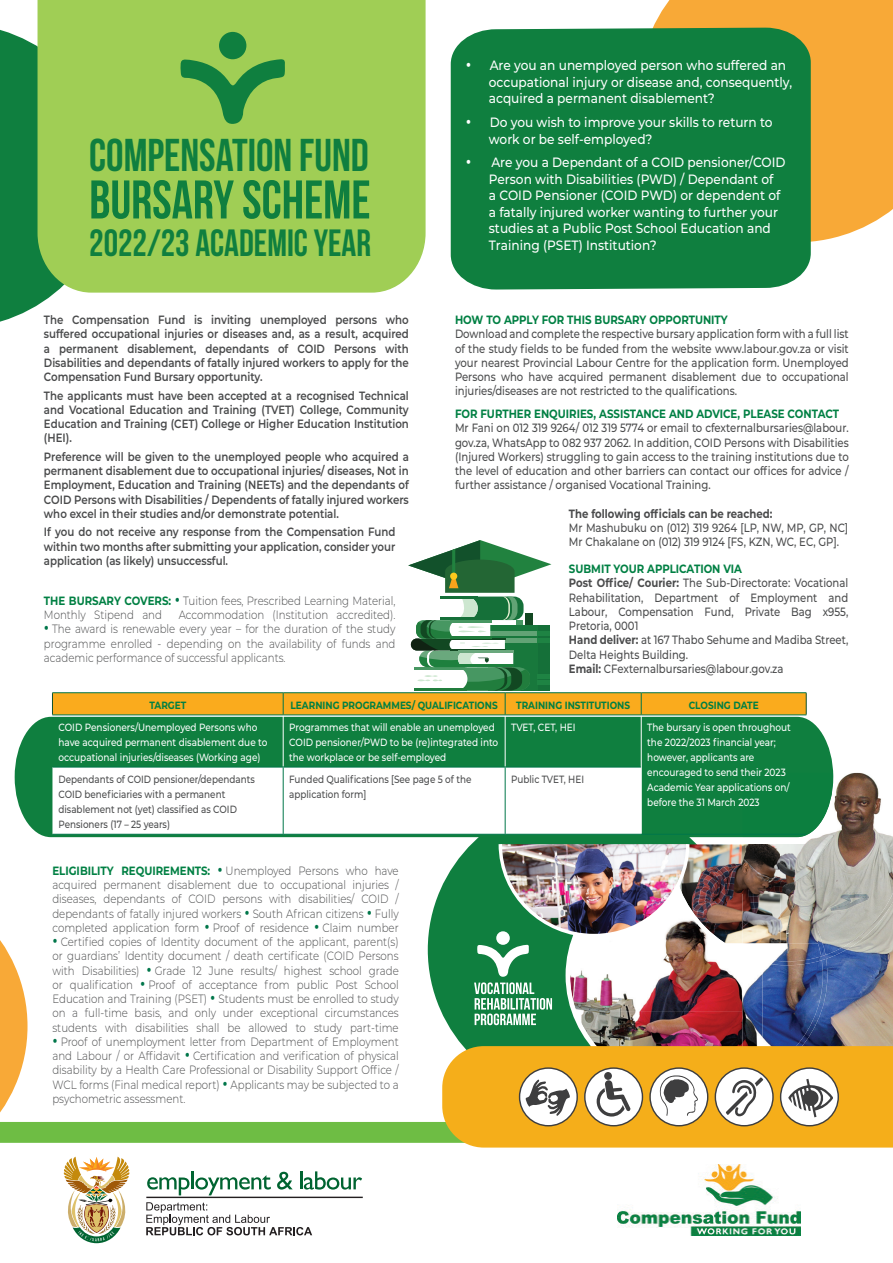
<style>
.page{position:relative;width:893px;height:1263px;background:#fff}
.page>*{position:absolute;margin:0;border:0;box-sizing:border-box;transform-origin:0 0}
.t1{font:54.3px "Bebas Neue";color:#0f7f3f;scale:.96 1}
.t2{font:45.9px "Bebas Neue";color:#0f7f3f;scale:.96 1}
.t3{font:37.95px "Bebas Neue";color:#0f7f3f;scale:.96 1}
.t4{font:500 13.5px/16.5px "Montserrat";color:#fff;scale:.9 1}
.t5{font:300 12px/14.2px "Montserrat";color:#494a4b;text-align:justify;scale:.85 1}
.t6{font:500 12px/14.2px "Montserrat";color:#4b4c4d;text-align:justify;scale:.84 1}
.t7{font:600 12px/14.2px "Montserrat";color:#494a4b;text-align:justify;scale:.85 1}
.t8{font:700 12px "Montserrat";color:#008043;scale:.85 1}
.t9{font:700 12px "Montserrat";color:#4b4c4d;scale:.84 1}
.t10{font:500 10.5px/15px "Montserrat";color:#fff;scale:.85 1}
.t11{font:500 10.5px/15px "Montserrat";color:#4b4c4d;scale:.84 1}
.t12{font:700 10.5px "Montserrat";color:#008043;scale:.85 1}
.s1{font-weight:700;color:#008043}
.s2{color:#00764a}
.s3{font-weight:700}
</style>
<div class="page">
<svg style="left:0;top:23px;width:55px;height:299px;background:#278c52"></svg>
<div style="left:653px;top:0;width:240px;height:242px;background:#f8a937"></div>
<div style="left:15px;top:717px;width:818px;height:120px;background:#0f7f3f"></div>
<img style="left:743px;top:773px;width:150px;height:68px">
<img style="left:743px;top:773px;width:90px;height:64px">
<div style="left:38px;top:0;width:388px;height:293px;background:#a0ce55"></div>
<svg style="left:180px;top:58px;width:105px;height:66px;background:#68b04c"></svg>
<div style="left:219px;top:32px;width:27px;height:27px;background:#0f7f3f;border-radius:50%"></div>
<div style="left:451px;top:28px;width:360px;height:262px;background:#0f7f3f"></div>
<svg style="left:52px;top:768px;width:589px;height:66px"></svg>
<hr style="left:283px;top:715px;width:1px;height:52px;background:#fff">
<hr style="left:505px;top:715px;width:1px;height:52px;background:#fff">
<hr style="left:641px;top:715px;width:1px;height:52px;background:#fff">
<hr style="left:641px;top:767px;width:1px;height:67px;background:#fff">
<hr style="left:52px;top:767px;width:231px;height:1px;background:#00764a">
<hr style="left:283px;top:767px;width:222px;height:1px;background:#00764a">
<hr style="left:283px;top:767px;width:1px;height:67px;background:#00764a">
<hr style="left:505px;top:767px;width:136px;height:1px;background:#00764a">
<hr style="left:505px;top:767px;width:1px;height:67px;background:#00764a">
<hr style="left:52px;top:834px;width:231px;height:1px;background:#00764a">
<hr style="left:641px;top:834px;width:165px;height:1px;background:#00764a">
<hr style="left:283px;top:834px;width:222px;height:1px;background:#00764a">
<hr style="left:505px;top:834px;width:136px;height:1px;background:#00764a">
<svg style="left:52px;top:540px;width:755px;height:175px"></svg>
<div style="left:450px;top:573px;width:7px;height:7px;background:#fcca1d;border-radius:50%"></div>
<img style="left:0;top:841px;width:893px;height:402px">
<img style="left:617px;top:1164px;width:183px;height:72px">
<h2 class="t2" style="left:89px;top:129px;width:293px">COMPENSATION FUND</h2>
<h1 class="t1" style="left:89px;top:170px;width:295px">BURSARY SCHEME</h1>
<h3 class="t3" style="left:89px;top:222px;width:295px">2022/23 ACADEMIC YEAR</h3>
<p class="t4" style="left:489px;top:57px;width:338px;text-indent:-23px">• Are you an unemployed person who suffered an occupational injury or disease and, consequently, acquired a permanent disablement?</p>
<p class="t4" style="left:489px;top:113px;width:317px;text-indent:-23px">• Do you wish to improve your skills to return to work or be self-employed?</p>
<p class="t4" style="left:489px;top:154px;width:331px;text-indent:-23px">• Are you a Dependant of a COID pensioner/COID Person with Disabilities (PWD) / Dependant of<br>a COID Pensioner (COID PWD) or dependent of a fatally injured worker wanting to further your studies at a Public Post School Education and Training (PSET) Institution?</p>
<p class="t7" style="left:44px;top:312px;width:431px">The Compensation Fund is inviting unemployed persons who suffered occupational injuries or diseases and, as a result, acquired a permanent disablement, dependants of COID Persons with Disabilities and dependants of fatally injured workers to apply for the Compensation Fund Bursary opportunity.</p>
<p class="t7" style="left:44px;top:388px;width:431px">The applicants must have been accepted at a recognised Technical and Vocational Education and Training (TVET) College, Community Education and Training (CET) College or Higher Education Institution (HEI).</p>
<p class="t7" style="left:44px;top:449px;width:431px">Preference will be given to the unemployed people who acquired a permanent disablement due to occupational injuries/ diseases, Not in Employment, Education and Training (NEETs) and the dependants of COID Persons with Disabilities / Dependents of fatally injured workers who excel in their studies and/or demonstrate potential.</p>
<p class="t7" style="left:44px;top:524px;width:415px">If you do not receive any response from the Compensation Fund within two months after submitting your application, consider your application (as likely) unsuccessful.</p>
<p class="t5" style="left:44px;top:593px;width:415px"><span class="s1">THE BURSARY COVERS:</span> <span class="s2">•</span> Tuition fees, Prescribed Learning Material,<br>Monthly Stipend and</p>
<p class="t8" style="left:455px;top:311px;width:322px">HOW TO APPLY FOR THIS BURSARY OPPORTUNITY</p>
<p class="t6" style="left:455px;top:327px;width:470px">Download and complete the respective bursary application form with a full list of the study fields to be funded from the website www.labour.gov.za or visit your nearest Provincial Labour Centre for the application form. Unemployed Persons who have acquired permanent disablement due to occupational injuries/diseases are not restricted to the qualifications.</p>
<p class="t8" style="left:455px;top:405px;width:453px">FOR FURTHER ENQUIRIES, ASSISTANCE AND ADVICE, PLEASE CONTACT</p>
<p class="t6" style="left:455px;top:421px;width:470px">Mr Fani on 012 319 9264/ 012 319 5774 or email to cfexternalbursaries@labour. gov.za, WhatsApp to 082 937 2062. In addition, COID Persons with Disabilities (Injured Workers) struggling to gain access to the training institutions due to the level of education and other barriers can contact our offices for advice / further assistance / organised Vocational Training.</p>
<p class="t9" style="left:569px;top:505px;width:244px">The following officials can be reached:</p>
<p class="t6" style="left:569px;top:520px;width:334px">Mr Mashubuku on (012) 319 9264 [LP, NW, MP, GP, NC]<br>Mr Chakalane on (012) 319 9124 [FS, KZN, WC, EC, GP].</p>
<p class="t6" style="left:569px;top:561px;width:334px;text-align:left"><span class="s1">SUBMIT YOUR APPLICATION VIA<br></span><span class="s3">Post Office/ Courier:</span> The Sub-Directorate: Vocational Rehabilitation, Department of Employment and Labour, Compensation Fund, Private Bag x955, Pretoria, 0001<br><span class="s3">Hand deliver:</span> at 167 Thabo Sehume and Madiba Street, Delta Heights Building.<br><span class="s3">Email:</span> CFexternalbursaries@labour.gov.za</p>
<p class="t5" style="left:179px;top:607px;width:256px">Accommodation (Institution accredited).</p>
<p class="t5" style="left:44px;top:622px;width:415px"><span class="s2">•</span> The award is renewable every year – for the duration of the study programme enrolled - depending on the availability of funds and academic performance of successful applicants.</p>
<p class="t12" style="left:149px;top:698px;width:45px">TARGET</p>
<p class="t12" style="left:291px;top:698px;width:245px">LEARNING PROGRAMMES/ QUALIFICATIONS</p>
<p class="t12" style="left:516px;top:698px;width:136px">TRAINING INSTITUTIONS</p>
<p class="t12" style="left:689px;top:698px;width:84px">CLOSING DATE</p>
<p class="t10" style="left:58px;top:719px;width:247px">COID Pensioners/Unemployed Persons who have acquired permanent disablement due to occupational injuries/diseases (Working age)</p>
<p class="t10" style="left:289px;top:719px;width:247px">Programmes that will enable an unemployed<br>COID pensioner/PWD to be (re)integrated into the workplace or be self-employed</p>
<p class="t10" style="left:511px;top:719px;width:77px">TVET, CET, HEI</p>
<p class="t10" style="left:647px;top:719px;width:171px">The bursary is open throughout the 2022/2023 financial year; however, applicants are encouraged to send their 2023<br>Academic Year applications on/ before the 31 March 2023</p>
<p class="t11" style="left:58px;top:771px;width:235px">Dependants of COID pensioner/dependants COID beneficiaries with a permanent disablement not (yet) classified as COID Pensioners (17 – 25 years)</p>
<p class="t11" style="left:289px;top:772px;width:218px">Funded Qualifications [See page 5 of the application form]</p>
<p class="t11" style="left:511px;top:772px;width:88px">Public TVET, HEI</p>
<p class="t5" style="left:52px;top:863px;width:409px"><span class="s1">ELIGIBILITY REQUIREMENTS:</span> <span class="s2">•</span> Unemployed Persons who have acquired permanent disablement due to occupational injuries / diseases, dependants of COID persons with disabilities/ COID / dependants of fatally injured workers <span class="s2">•</span> South African citizens <span class="s2">•</span> Fully completed application form <span class="s2">•</span> Proof of residence <span class="s2">•</span> Claim number</p>
<p class="t5" style="left:52px;top:934px;width:409px"><span class="s2">•</span> Certified copies of Identity document of the applicant, parent(s) or guardians’ Identity document / death certificate (COID Persons with Disabilities) <span class="s2">•</span> Grade 12 June results/ highest school grade or qualification <span class="s2">•</span> Proof of acceptance from public Post School Education and Training (PSET) <span class="s2">•</span> Students must be enrolled to study on a full-time basis, and only under exceptional circumstances students with disabilities shall be allowed to study part-time</p>
<p class="t5" style="left:52px;top:1034px;width:409px"><span class="s2">•</span> Proof of unemployment letter from Department of Employment and Labour / or Affidavit <span class="s2">•</span> Certification and verification of physical disability by a Health Care Professional or Disability Support Office / WCL forms (Final medical report) <span class="s2">•</span> Applicants may be subjected to a psychometric assessment.</p>
</div>
